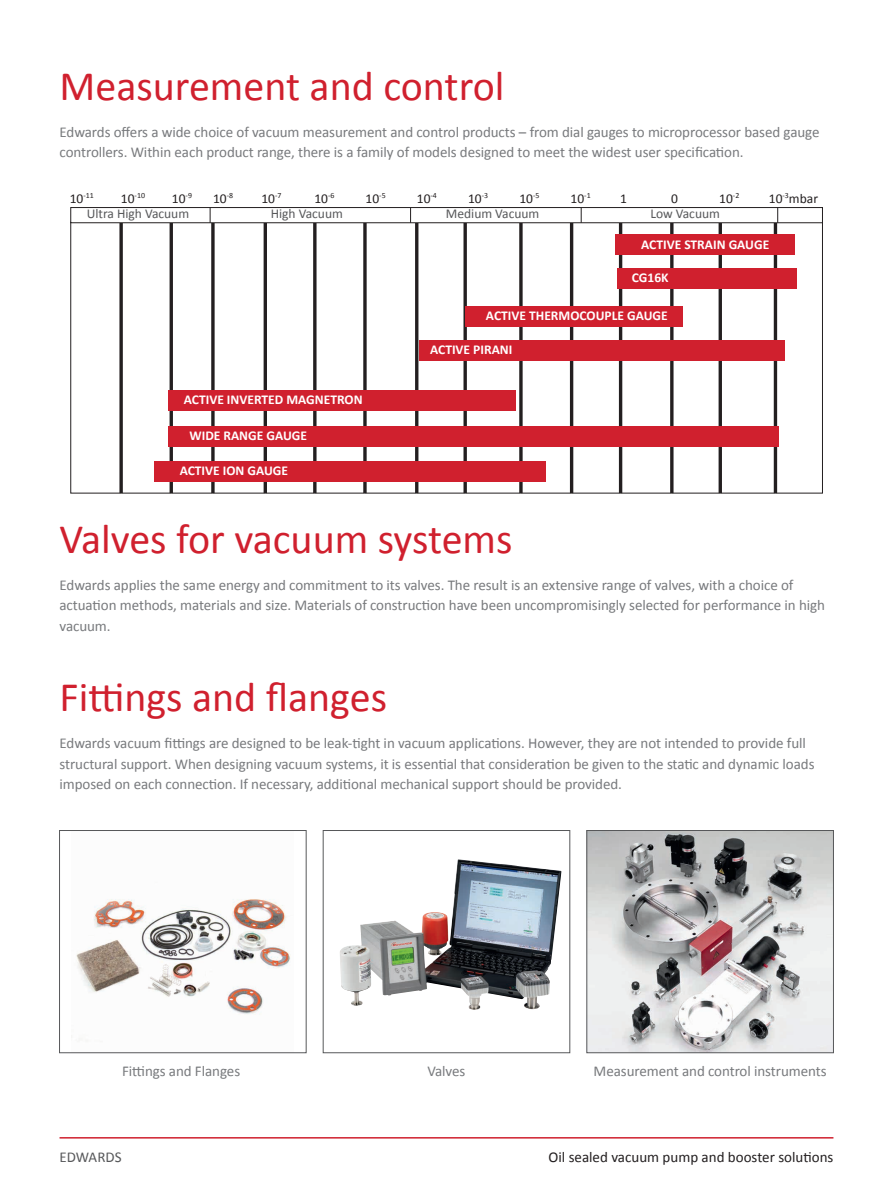
<style>
.page{position:relative;width:893px;height:1191px;background:#fff}
.page>*{position:absolute;margin:0;border:0;box-sizing:border-box;transform-origin:0 0}
.EDWARDS_TITLE{font:42px "Calibri";color:#d0202e}
.EDWARDS_MAIN_GREY_TE{font:15px/20.2px "Calibri";letter-spacing:-.005em;color:#787a7d}
.t1{font:15px "Calibri";color:#231f20}
.t2{font:15px "Calibri";color:#57585a}
.t3{font:700 13.5px "Calibri";color:#fff}
.t4{font:13.5px "Calibri";color:#231f20}
.t5{font:13.5px "Calibri";color:#57585a}
.t6{font:7.95px "Calibri";color:#231f20}
.s1{font-size:13.5px}
</style>
<div class="page">
<hr style="left:60px;top:1137px;width:773px;height:1px;background:#d0202e">
<img style="left:76px;top:899px;width:215px;height:116px">
<div style="left:59px;top:830px;width:247px;height:223px;border:1px solid #57585a"></div>
<img style="left:340px;top:860px;width:187px;height:150px">
<div style="left:323px;top:830px;width:247px;height:223px;border:1px solid #57585a"></div>
<img style="left:589px;top:832px;width:243px;height:219px">
<div style="left:587px;top:830px;width:247px;height:223px;border:1px solid #57585a"></div>
<svg style="left:119px;top:223px;width:4px;height:270px"></svg>
<hr style="left:170px;top:222px;width:3px;height:271px;background:#231f20">
<svg style="left:211px;top:223px;width:4px;height:270px"></svg>
<hr style="left:264px;top:222px;width:3px;height:271px;background:#231f20">
<svg style="left:313px;top:223px;width:4px;height:270px"></svg>
<svg style="left:363px;top:223px;width:4px;height:270px"></svg>
<hr style="left:415px;top:222px;width:3px;height:271px;background:#231f20">
<svg style="left:463px;top:223px;width:4px;height:270px"></svg>
<svg style="left:519px;top:223px;width:4px;height:270px"></svg>
<hr style="left:570px;top:222px;width:3px;height:271px;background:#231f20">
<hr style="left:619px;top:222px;width:3px;height:271px;background:#231f20">
<hr style="left:670px;top:222px;width:3px;height:271px;background:#231f20">
<hr style="left:719px;top:222px;width:3px;height:271px;background:#231f20">
<hr style="left:774px;top:222px;width:3px;height:271px;background:#231f20">
<div style="left:71px;top:207px;width:752px;height:16px;border:1px solid #231f20"></div>
<svg style="left:210px;top:207px;width:1px;height:16px"></svg>
<svg style="left:410px;top:207px;width:1px;height:16px"></svg>
<svg style="left:581px;top:207px;width:1px;height:16px"></svg>
<svg style="left:777px;top:207px;width:1px;height:16px"></svg>
<div style="left:617px;top:268px;width:180px;height:21px;background:#d0202e"></div>
<div style="left:616px;top:234px;width:179px;height:21px;background:#d0202e"></div>
<div style="left:465px;top:306px;width:218px;height:21px;background:#d0202e"></div>
<div style="left:419px;top:340px;width:366px;height:20px;background:#d0202e"></div>
<div style="left:168px;top:390px;width:347px;height:20px;background:#d0202e"></div>
<div style="left:168px;top:426px;width:611px;height:20px;background:#d0202e"></div>
<div style="left:154px;top:461px;width:392px;height:20px;background:#d0202e"></div>
<p class="EDWARDS_TITLE" style="left:60px;top:59px;width:446px">Measurement and control</p>
<p class="EDWARDS_MAIN_GREY_TE" style="left:60px;top:122px;width:761px">Edwards offers a wide choice of vacuum measurement and control products – from dial gauges to microprocessor based gauge controllers. Within each product range, there is a family of models designed to meet the widest user specification.</p>
<p class="t6" style="left:70px;top:191px;width:26px"><span class="s1">10</span>-11</p>
<p class="t6" style="left:121px;top:191px;width:26px"><span class="s1">10</span>-10</p>
<p class="t4" style="left:172px;top:190px;width:22px">10<sup>-9</sup></p>
<p class="t4" style="left:213px;top:190px;width:22px">10<sup>-8</sup></p>
<p class="t4" style="left:261px;top:190px;width:22px">10<sup>-7</sup></p>
<p class="t4" style="left:314px;top:190px;width:22px">10<sup>-6</sup></p>
<p class="t4" style="left:366px;top:190px;width:22px">10<sup>-5</sup></p>
<p class="t4" style="left:417px;top:190px;width:22px">10<sup>-4</sup></p>
<p class="t4" style="left:468px;top:190px;width:22px">10<sup>-3</sup></p>
<p class="t4" style="left:519px;top:190px;width:22px">10<sup>-5</sup></p>
<p class="t4" style="left:571px;top:190px;width:22px">10<sup>-1</sup></p>
<p class="t4" style="left:620px;top:190px;width:8px">1</p>
<p class="t4" style="left:671px;top:190px;width:8px">0</p>
<p class="t4" style="left:719px;top:190px;width:22px">10<sup>-2</sup></p>
<p class="t4" style="left:769px;top:190px;width:51px">10<sup>-3</sup>mbar</p>
<p class="t3" style="left:641px;top:235px;width:130px">ACTIVE STRAIN GAUGE</p>
<p class="t5" style="left:87px;top:205px;width:104px">Ultra High Vacuum</p>
<p class="t5" style="left:271px;top:205px;width:74px">High Vacuum</p>
<p class="t5" style="left:446px;top:205px;width:95px">Medium Vacuum</p>
<p class="t5" style="left:650px;top:205px;width:71px">Low Vacuum</p>
<p class="t3" style="left:632px;top:269px;width:38px">CG16K</p>
<p class="t3" style="left:184px;top:391px;width:180px">ACTIVE INVERTED MAGNETRON</p>
<p class="t3" style="left:189px;top:427px;width:119px">WIDE RANGE GAUGE</p>
<p class="t3" style="left:180px;top:462px;width:110px">ACTIVE ION GAUGE</p>
<p class="t3" style="left:486px;top:307px;width:183px">ACTIVE THERMOCOUPLE GAUGE</p>
<p class="t3" style="left:430px;top:341px;width:84px">ACTIVE PIRANI</p>
<p class="EDWARDS_TITLE" style="left:60px;top:512px;width:455px">Valves for vacuum systems</p>
<p class="EDWARDS_MAIN_GREY_TE" style="left:60px;top:575px;width:767px">Edwards applies the same energy and commitment to its valves. The result is an extensive range of valves, with a choice of actuation methods, materials and size. Materials of construction have been uncompromisingly selected for performance in high vacuum.</p>
<p class="EDWARDS_TITLE" style="left:60px;top:670px;width:329px">Fittings and flanges</p>
<p class="EDWARDS_MAIN_GREY_TE" style="left:60px;top:733px;width:756px">Edwards vacuum fittings are designed to be leak-tight in vacuum applications. However, they are not intended to provide full structural support. When designing vacuum systems, it is essential that consideration be given to the static and dynamic loads imposed on each connection. If necessary, additional mechanical support should be provided.</p>
<p class="EDWARDS_MAIN_GREY_TE" style="left:122px;top:1061px;width:120px">Fittings and Flanges</p>
<p class="EDWARDS_MAIN_GREY_TE" style="left:428px;top:1061px;width:39px">Valves</p>
<p class="EDWARDS_MAIN_GREY_TE" style="left:594px;top:1061px;width:234px">Measurement and control instruments</p>
<p class="t2" style="left:60px;top:1147px;width:64px">EDWARDS</p>
<p class="t1" style="left:548px;top:1147px;width:286px">Oil sealed vacuum pump and booster solutions</p>
</div>
